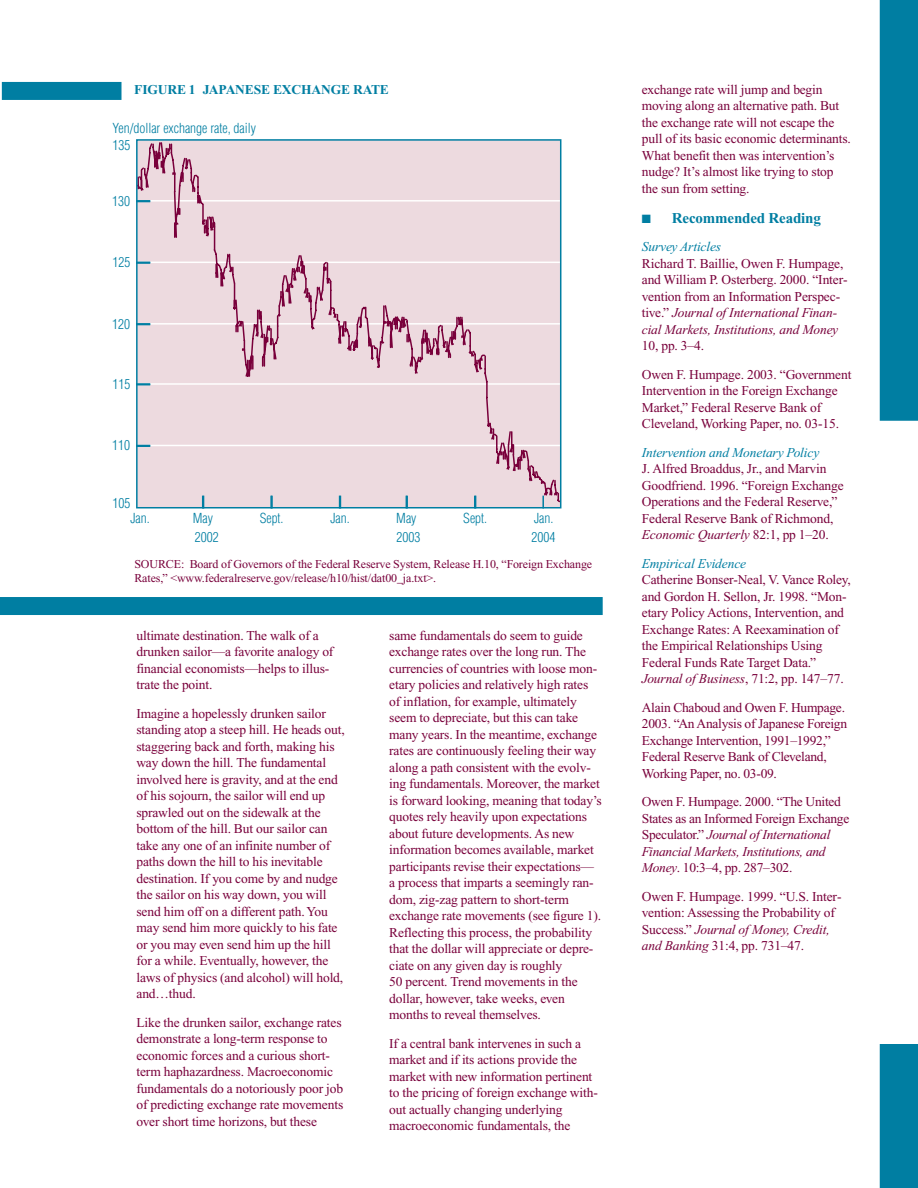
<style>
.page{position:relative;width:918px;height:1188px;background:#fff}
.page>*{position:absolute;margin:0;border:0;box-sizing:border-box;transform-origin:0 0}
.t1{font:700 15px "Times";letter-spacing:-.01em;color:#007ea2}
.t2{font:13.5px/16.5px "Times";letter-spacing:-.01em;color:#79003b}
.t3{font:300 condensed 13.5px "Helvetica";color:#007ea2}
.t4{font:italic 13.5px "Times";letter-spacing:-.01em;color:#007ea2}
.t5{font:700 13.5px "Times";letter-spacing:-.01em;color:#007ea2}
.t6{font:12px/13.5px "Times";letter-spacing:-.01em;color:#79003b}
.s1{font-style:italic}
</style>
<div class="page">
<div style="left:880px;top:0;width:38px;height:421px;background:#007ea2"></div>
<div style="left:880px;top:1044px;width:38px;height:144px;background:#007ea2"></div>
<div style="left:2px;top:82px;width:120px;height:18px;background:#007ea2"></div>
<div style="left:0;top:597px;width:603px;height:18px;background:#007ea2"></div>
<svg style="left:136px;top:141px;width:426px;height:367px;background:#e6d2d9"></svg>
<p class="t5" style="left:134px;top:84px;width:256px">FIGURE 1 JAPANESE EXCHANGE RATE</p>
<p class="t3" style="left:113px;top:123px;width:145px">Yen/dollar exchange rate, daily</p>
<p class="t3" style="left:113px;top:140px;width:19px">135</p>
<p class="t3" style="left:112px;top:196px;width:19px">130</p>
<p class="t3" style="left:113px;top:257px;width:19px">125</p>
<p class="t3" style="left:112px;top:319px;width:19px">120</p>
<p class="t3" style="left:113px;top:379px;width:19px">115</p>
<p class="t3" style="left:112px;top:440px;width:19px">110</p>
<p class="t3" style="left:113px;top:497px;width:19px">105</p>
<p class="t3" style="left:130px;top:513px;width:21px">Jan.</p>
<p class="t3" style="left:193px;top:513px;width:22px">May</p>
<p class="t3" style="left:260px;top:513px;width:25px">Sept.</p>
<p class="t3" style="left:330px;top:513px;width:21px">Jan.</p>
<p class="t3" style="left:396px;top:513px;width:22px">May</p>
<p class="t3" style="left:463px;top:513px;width:25px">Sept.</p>
<p class="t3" style="left:534px;top:513px;width:21px">Jan.</p>
<p class="t3" style="left:195px;top:532px;width:25px">2002</p>
<p class="t3" style="left:397px;top:532px;width:25px">2003</p>
<p class="t3" style="left:531px;top:532px;width:25px">2004</p>
<p class="t6" style="left:134px;top:558px;width:459px">SOURCE: Board of Governors of the Federal Reserve System, Release H.10, “Foreign Exchange<br>Rates,” &lt;www.federalreserve.gov/release/h10/hist/dat00_ja.txt&gt;.</p>
<p class="t2" style="left:136px;top:628px;width:198px">ultimate destination. The walk of a drunken sailor—a favorite analogy of financial economists—helps to illus&shy;trate the point.</p>
<p class="t2" style="left:136px;top:706px;width:210px">Imagine a hopelessly drunken sailor standing atop a steep hill. He heads out, staggering back and forth, making his way down the hill. The fundamental involved here is gravity, and at the end of his sojourn, the sailor will end up sprawled out on the sidewalk at the bottom of the hill. But our sailor can take any one of an infinite number of paths down the hill to his inevitable destination. If you come by and nudge the sailor on his way down, you will send him off on a different path. You may send him more quickly to his fate or you may even send him up the hill for a while. Eventually, however, the laws of physics (and alcohol) will hold, and…thud.</p>
<p class="t2" style="left:136px;top:1015px;width:208px">Like the drunken sailor, exchange rates demonstrate a long-term response to economic forces and a curious short&shy;term haphazardness. Macroeconomic fundamentals do a notoriously poor job of predicting exchange rate movements over short time horizons, but these</p>
<p class="t2" style="left:389px;top:628px;width:214px">same fundamentals do seem to guide exchange rates over the long run. The currencies of countries with loose mon&shy;etary policies and relatively high rates of inflation, for example, ultimately seem to depreciate, but this can take many years. In the meantime, exchange rates are continuously feeling their way along a path consistent with the evolv&shy;ing fundamentals. Moreover, the market is forward looking, meaning that today’s quotes rely heavily upon expectations about future developments. As new information becomes available, market participants revise their expectations— a process that imparts a seemingly ran&shy;dom, zig-zag pattern to short-term exchange rate movements (see figure 1).<br>Reflecting this process, the probability that the dollar will appreciate or depre&shy;ciate on any given day is roughly<br>50 percent. Trend movements in the dollar, however, take weeks, even months to reveal themselves.</p>
<p class="t2" style="left:389px;top:1036px;width:210px">If a central bank intervenes in such a market and if its actions provide the market with new information pertinent to the pricing of foreign exchange with&shy;out actually changing underlying macroeconomic fundamentals, the</p>
<p class="t2" style="left:642px;top:82px;width:211px">exchange rate will jump and begin moving along an alternative path. But the exchange rate will not escape the pull of its basic economic determinants.<br>What benefit then was intervention’s nudge? It’s almost like trying to stop the sun from setting.</p>
<p class="t1" style="left:642px;top:212px;width:181px">■ Recommended Reading</p>
<p class="t4" style="left:642px;top:241px;width:81px">Survey Articles</p>
<p class="t2" style="left:642px;top:256px;width:207px">Richard T. Baillie, Owen F. Humpage, and William P. Osterberg. 2000. “Inter&shy;vention from an Information Perspec&shy;tive.” <span class="s1">Journal of International Finan&shy;cial Markets, Institutions, and Money</span></p>
<p class="t2" style="left:642px;top:333px;width:211px;line-height:28.5px">10, pp. 3–4.<br>Owen F. Humpage. 2003. “Government</p>
<p class="t2" style="left:642px;top:384px;width:199px">Intervention in the Foreign Exchange<br>Market,” Federal Reserve Bank of<br>Cleveland, Working Paper, no. 03-15.</p>
<p class="t4" style="left:642px;top:447px;width:179px">Intervention and Monetary Policy</p>
<p class="t2" style="left:642px;top:462px;width:203px">J. Alfred Broaddus, Jr., and Marvin Goodfriend. 1996. “Foreign Exchange Operations and the Federal Reserve,” Federal Reserve Bank of Richmond, <span class="s1">Economic Quarterly</span> 82:1, pp 1–20.</p>
<p class="t4" style="left:642px;top:558px;width:106px">Empirical Evidence</p>
<p class="t2" style="left:642px;top:573px;width:211px">Catherine Bonser-Neal, V. Vance Roley, and Gordon H. Sellon, Jr. 1998. “Mon&shy;etary Policy Actions, Intervention, and Exchange Rates: A Reexamination of the Empirical Relationships Using Federal Funds Rate Target Data.” <span class="s1">Journal of Business</span>, 71:2, pp. 147–77.</p>
<p class="t2" style="left:642px;top:700px;width:207px">Alain Chaboud and Owen F. Humpage.<br>2003. “An Analysis of Japanese Foreign Exchange Intervention, 1991–1992,” Federal Reserve Bank of Cleveland, Working Paper, no. 03-09.</p>
<p class="t2" style="left:642px;top:795px;width:209px">Owen F. Humpage. 2000. “The United States as an Informed Foreign Exchange Speculator.” <span class="s1">Journal of International Financial Markets, Institutions, and Money</span>. 10:3–4, pp. 287–302.</p>
<p class="t2" style="left:642px;top:889px;width:201px">Owen F. Humpage. 1999. “U.S. Inter&shy;vention: Assessing the Probability of Success.” <span class="s1">Journal of Money, Credit, and Banking</span> 31:4, pp. 731–47.</p>
</div>
